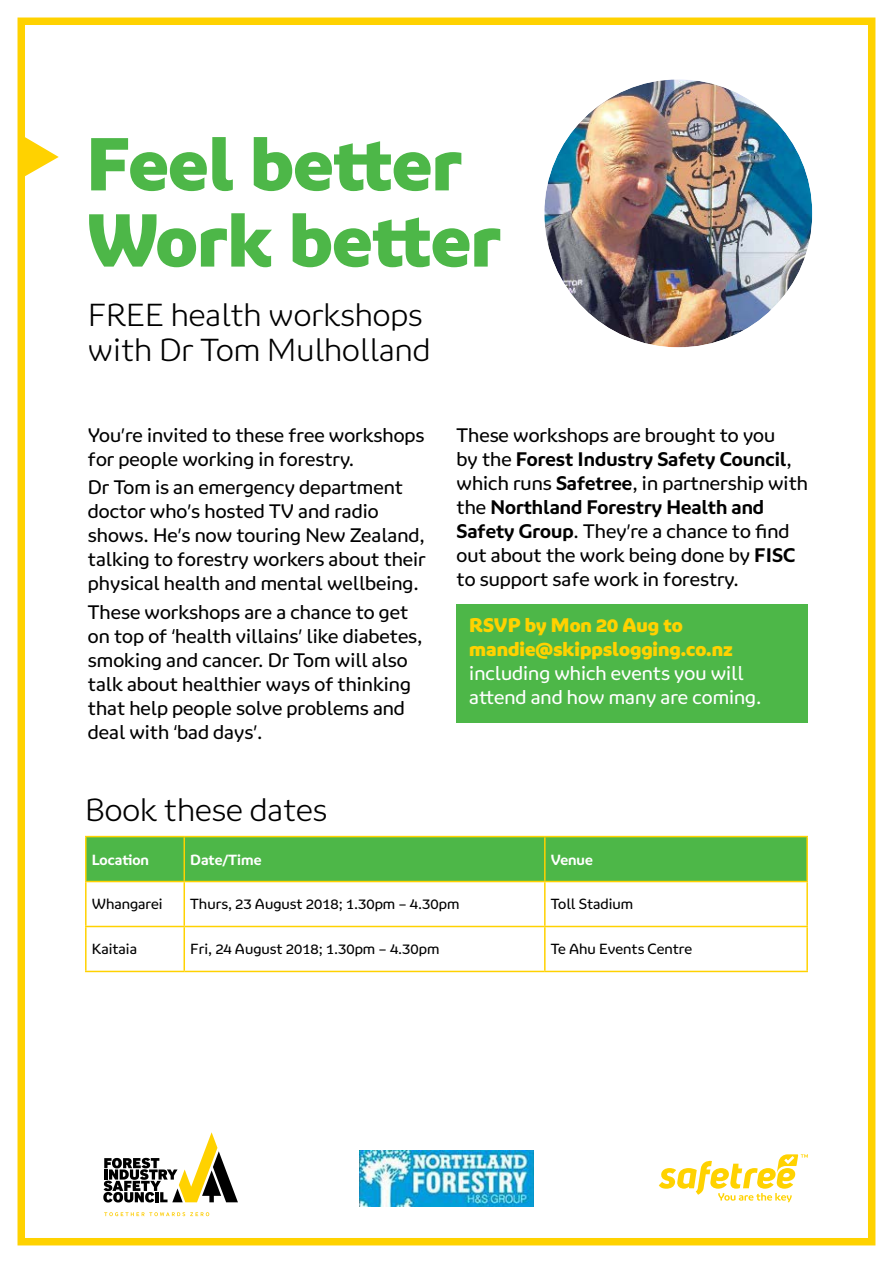
<style>
.page{position:relative;width:893px;height:1263px;background:#fff}
.page>*{position:absolute;margin:0;border:0;box-sizing:border-box;transform-origin:0 0}
.t1{font:900 68.4px/76.2px "Ringo";color:#4db748}
.t2{font:300 29.4px/35.2px "Ringo";color:#000}
.t3{font:18px/24px "Ringo";color:#000}
.t4{font:18px/24px "Ringo";color:#fff}
.t5{font:900 18px/24px "Ringo";color:#ffd200}
.t6{font:13.5px "Ringo";color:#000}
.t7{font:700 13.5px "Ringo";color:#fff}
.s1{font-weight:700}
</style>
<div class="page">
<div style="left:18px;top:18px;width:857px;height:1227px;border:8px solid #ffd200"></div>
<img style="left:544px;top:79px;width:268px;height:268px;border-radius:134px">
<div style="left:534px;top:69px;width:289px;height:289px;border:10px solid #fff;border-radius:50%"></div>
<svg style="left:104px;top:1212px;width:105px;height:4px"></svg>
<svg style="left:103px;top:1132px;width:135px;height:70px"></svg>
<svg style="left:21px;top:135px;width:38px;height:43px"></svg>
<svg style="left:659px;top:1154px;width:149px;height:48px"></svg>
<div style="left:87px;top:837px;width:719px;height:44px;background:#4db748"></div>
<svg style="left:87px;top:882px;width:719px;height:89px"></svg>
<hr style="left:85px;top:882px;width:2px;height:44px;background:#ffd200">
<hr style="left:184px;top:882px;width:1px;height:44px;background:#ffd200">
<hr style="left:544px;top:882px;width:2px;height:44px;background:#ffd200">
<hr style="left:806px;top:882px;width:2px;height:44px;background:#ffd200">
<hr style="left:85px;top:926px;width:99px;height:1px;background:#ffd200">
<hr style="left:85px;top:927px;width:2px;height:44px;background:#ffd200">
<hr style="left:184px;top:926px;width:361px;height:1px;background:#ffd200">
<hr style="left:184px;top:927px;width:1px;height:44px;background:#ffd200">
<hr style="left:545px;top:926px;width:263px;height:1px;background:#ffd200">
<hr style="left:544px;top:927px;width:2px;height:44px;background:#ffd200">
<hr style="left:806px;top:927px;width:2px;height:44px;background:#ffd200">
<hr style="left:85px;top:971px;width:99px;height:1px;background:#ffd200">
<hr style="left:184px;top:971px;width:361px;height:1px;background:#ffd200">
<hr style="left:545px;top:971px;width:263px;height:1px;background:#ffd200">
<hr style="left:85px;top:836px;width:99px;height:1px;background:#ffd200">
<hr style="left:85px;top:837px;width:2px;height:44px;background:#ffd200">
<hr style="left:184px;top:836px;width:361px;height:1px;background:#ffd200">
<hr style="left:184px;top:837px;width:1px;height:44px;background:#ffd200">
<hr style="left:545px;top:836px;width:263px;height:1px;background:#ffd200">
<hr style="left:544px;top:837px;width:2px;height:44px;background:#ffd200">
<hr style="left:806px;top:837px;width:2px;height:44px;background:#ffd200">
<hr style="left:85px;top:881px;width:99px;height:1px;background:#ffd200">
<hr style="left:184px;top:881px;width:361px;height:1px;background:#ffd200">
<hr style="left:545px;top:881px;width:263px;height:1px;background:#ffd200">
<div style="left:457px;top:604px;width:351px;height:119px;background:#4db748"></div>
<img style="left:360px;top:1150px;width:173px;height:56px">
<h1 class="t1" style="left:86px;top:126px;width:416px">Feel better<br>Work better</h1>
<h2 class="t2" style="left:88px;top:296px;width:344px">FREE health workshops with Dr Tom Mulholland</h2>
<p class="t3" style="left:88px;top:423px;width:338px">You’re invited to these free workshops for people working in forestry.</p>
<p class="t3" style="left:88px;top:475px;width:339px">Dr Tom is an emergency department doctor who’s hosted TV and radio shows. He’s now touring New Zealand, talking to forestry workers about their physical health and mental wellbeing.</p>
<p class="t3" style="left:88px;top:600px;width:336px">These workshops are a chance to get on top of ‘health villains’ like diabetes, smoking and cancer. Dr Tom will also talk about healthier ways of thinking that help people solve problems and deal with ‘bad days’.</p>
<p class="t3" style="left:457px;top:423px;width:353px">These workshops are brought to you<br>by the <span class="s1">Forest Industry Safety Council</span>, which runs <span class="s1">Safetree</span>, in partnership with the <span class="s1">Northland Forestry Health and Safety Group</span>. They’re a chance to find out about the work being done by <span class="s1">FISC </span>to support safe work in forestry.</p>
<p class="t5" style="left:469px;top:613px;width:265px">RSVP by Mon 20 Aug to mandie@skippslogging.co.nz</p>
<p class="t4" style="left:469px;top:661px;width:294px">including which events you will attend and how many are coming.</p>
<h2 class="t2" style="left:85px;top:792px;width:244px">Book these dates</h2>
<p class="t7" style="left:92px;top:851px;width:59px">Location</p>
<p class="t7" style="left:190px;top:851px;width:73px">Date/Time</p>
<p class="t7" style="left:551px;top:851px;width:43px">Venue</p>
<p class="t6" style="left:92px;top:896px;width:72px">Whangarei</p>
<p class="t6" style="left:190px;top:896px;width:271px">Thurs, 23 August 2018; 1.30pm – 4.30pm</p>
<p class="t6" style="left:551px;top:896px;width:84px">Toll Stadium</p>
<p class="t6" style="left:92px;top:941px;width:47px">Kaitaia</p>
<p class="t6" style="left:190px;top:941px;width:251px">Fri, 24 August 2018; 1.30pm – 4.30pm</p>
<p class="t6" style="left:551px;top:941px;width:143px">Te Ahu Events Centre</p>
</div>
